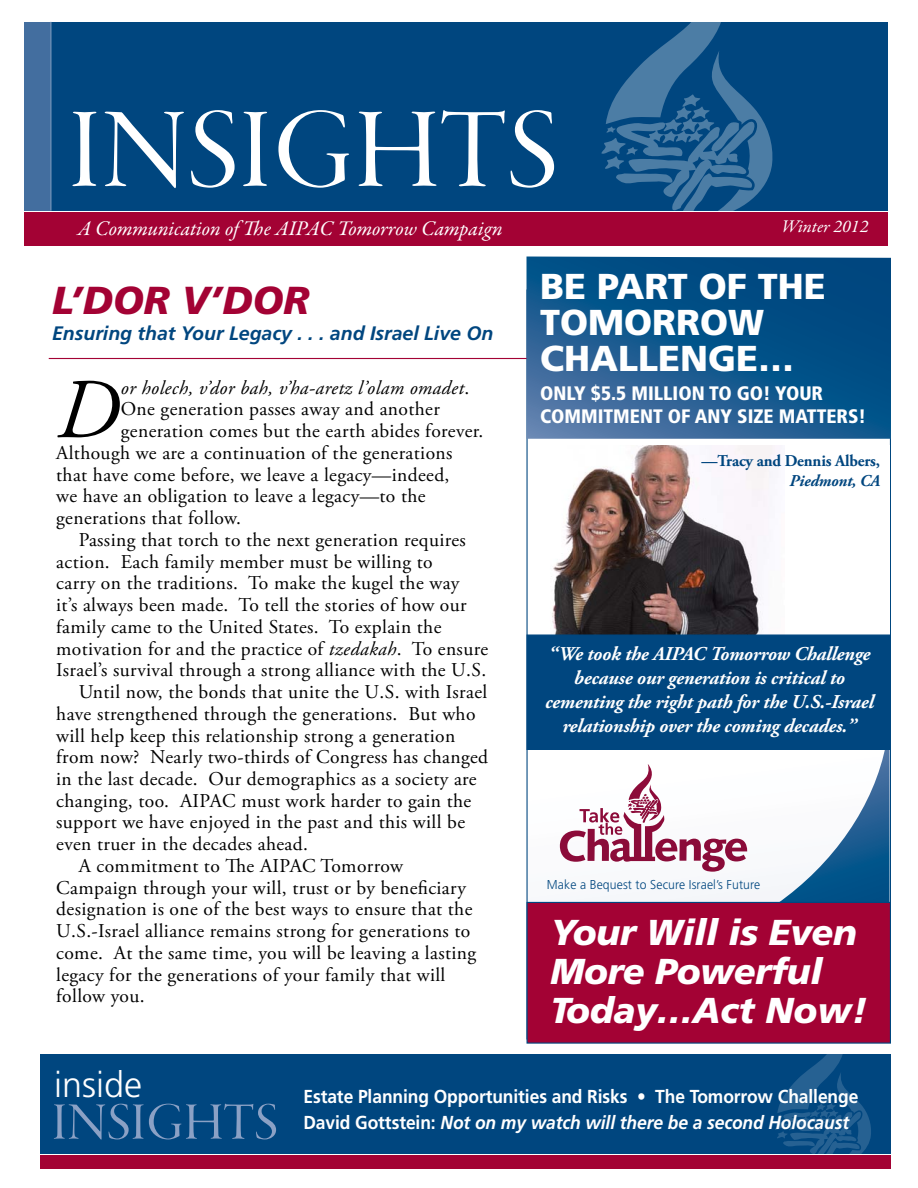
<style>
.page{position:relative;width:918px;height:1188px;background:#fff}
.page>*{position:absolute;margin:0;border:0;box-sizing:border-box;transform-origin:0 0}
.t1{font:117px "Garamond Premr Pro Disp";color:#fff}
.t2{font:italic 85.05px "Adobe Garamond Pro";color:#000}
.t3{font:54px "Garamond Premr Pro Disp";color:#8ba1c5}
.t4{font:italic 900 39px "Frutiger LT Std";color:#a30234}
.t5{font:italic 900 36px/39px "Frutiger LT Std";letter-spacing:-.01em;color:#fff}
.t6{font:900 36px/36px "Frutiger LT Std";color:#fff}
.t7{font:300 36px "Frutiger LT Std";color:#fff}
.t8{font:italic 21px "Garamond Premr Pro";letter-spacing:-.005em;color:#fff}
.t9{font:19.5px "Adobe Garamond Pro";letter-spacing:.02em;color:#000}
.t10{font:italic 700 19.5px/24px "Adobe Garamond Pro";letter-spacing:-.01em;color:#fff;text-align:center}
.t11{font:900 condensed 19.5px/22.5px "Frutiger LT Std";color:#fff}
.t12{font:italic 19.5px "Adobe Garamond Pro";letter-spacing:.02em;color:#000}
.t13{font:italic 700 19.5px "Frutiger LT Std";color:#00467f}
.t14{font:700 18.75px/25.5px "Frutiger LT Std";letter-spacing:-.005em;color:#fff;scale:.93 1}
.t15{font:italic 18px "Garamond Premr Pro";color:#fff}
.t16{font:700 16.5px "Adobe Garamond Pro";letter-spacing:-.01em;color:#00467f}
.t17{font:italic 700 16.5px "Adobe Garamond Pro";letter-spacing:-.01em;color:#00467f}
.t18{font:300 12.9px "Frutiger LT Std";letter-spacing:.01em;color:#00467f;scale:.95 1}
.s1{font-style:normal}
.s2{font-style:italic}
</style>
<div class="page">
<svg style="left:615px;top:750px;width:275px;height:152px"></svg>
<hr style="left:49px;top:358px;width:842px;height:1px;background:#a30234">
<div style="left:40px;top:1054px;width:851px;height:100px;background:#00467f"></div>
<svg style="left:775px;top:1054px;width:96px;height:100px"></svg>
<div style="left:526px;top:902px;width:365px;height:142px;background:#a30234;border:1px solid #00467f"></div>
<div style="left:24px;top:22px;width:45px;height:189px;background:#436e9f"></div>
<div style="left:50px;top:22px;width:838px;height:189px;background:#00467f"></div>
<hr style="left:50px;top:22px;width:1px;height:189px;background:#9dafce">
<svg style="left:601px;top:22px;width:171px;height:189px"></svg>
<div style="left:24px;top:212px;width:864px;height:34px;background:#a30234"></div>
<div style="left:40px;top:1155px;width:851px;height:14px;background:#a30234"></div>
<svg style="left:560px;top:764px;width:187px;height:108px"></svg>
<svg style="left:526px;top:256px;width:365px;height:183px;background:#16588d"></svg>
<img style="left:552px;top:446px;width:223px;height:188px">
<div style="left:526px;top:634px;width:365px;height:116px;background:#00467f;border:1px solid #00467f"></div>
<h1 class="t1" style="left:68px;top:86px;width:492px">INSIGHTS</h1>
<p class="t8" style="left:78px;top:215px;width:427px">A Communication of The AIPAC Tomorrow Campaign</p>
<p class="t15" style="left:782px;top:215px;width:88px">Winter 2012</p>
<h3 class="t4" style="left:52px;top:277px;width:250px">L’Dor V’Dor</h3>
<p class="t13" style="left:52px;top:322px;width:443px">Ensuring that Your Legacy . . . and Israel Live On</p>
<h2 class="t2" style="left:56px;top:359px;width:64px">D</h2>
<p class="t12" style="left:121px;top:376px;width:350px">or holech, v’dor bah, v’ha-aretz l’olam omadet<span class="s1">.</span></p>
<p class="t9" style="left:121px;top:397px;width:321px">One generation passes away and another</p>
<p class="t9" style="left:121px;top:419px;width:364px">generation comes but the earth abides forever.</p>
<p class="t9" style="left:56px;top:441px;width:398px">Although we are a continuation of the generations</p>
<p class="t9" style="left:56px;top:463px;width:395px">that have come before, we leave a legacy—indeed,</p>
<p class="t9" style="left:56px;top:484px;width:371px">we have an obligation to leave a legacy—to the</p>
<p class="t9" style="left:56px;top:506px;width:186px">generations that follow.</p>
<p class="t9" style="left:79px;top:528px;width:389px">Passing that torch to the next generation requires</p>
<p class="t9" style="left:56px;top:550px;width:378px">action. Each family member must be willing to</p>
<p class="t9" style="left:56px;top:571px;width:405px">carry on the traditions. To make the kugel the way</p>
<p class="t9" style="left:56px;top:593px;width:412px">it’s always been made. To tell the stories of how our</p>
<p class="t9" style="left:56px;top:615px;width:387px">family came to the United States. To explain the</p>
<p class="t9" style="left:56px;top:637px;width:433px">motivation for and the practice of <span class="s2">tzedakah</span>. To ensure</p>
<p class="t9" style="left:56px;top:658px;width:432px">Israel’s survival through a strong alliance with the U.S.</p>
<p class="t9" style="left:79px;top:680px;width:410px">Until now, the bonds that unite the U.S. with Israel</p>
<p class="t9" style="left:56px;top:702px;width:421px">have strengthened through the generations. But who</p>
<p class="t9" style="left:56px;top:724px;width:401px">will help keep this relationship strong a generation</p>
<p class="t9" style="left:56px;top:745px;width:433px">from now? Nearly two-thirds of Congress has changed</p>
<p class="t9" style="left:56px;top:767px;width:422px">in the last decade. Our demographics as a society are</p>
<p class="t9" style="left:56px;top:789px;width:417px">changing, too. AIPAC must work harder to gain the</p>
<p class="t9" style="left:56px;top:811px;width:410px">support we have enjoyed in the past and this will be</p>
<p class="t9" style="left:56px;top:832px;width:253px">even truer in the decades ahead.</p>
<p class="t9" style="left:79px;top:854px;width:326px">A commitment to The AIPAC Tomorrow</p>
<p class="t9" style="left:56px;top:876px;width:411px">Campaign through your will, trust or by beneficiary</p>
<p class="t9" style="left:56px;top:898px;width:418px">designation is one of the best ways to ensure that the</p>
<p class="t9" style="left:56px;top:919px;width:416px">U.S.-Israel alliance remains strong for generations to</p>
<p class="t9" style="left:56px;top:941px;width:421px">come. At the same time, you will be leaving a lasting</p>
<p class="t9" style="left:56px;top:963px;width:391px">legacy for the generations of your family that will</p>
<p class="t9" style="left:56px;top:985px;width:90px">follow you.</p>
<h3 class="t6" style="left:540px;top:268px;width:287px">BE PART OF THE<br>TOMORROW<br>CHALLENGE…</h3>
<p class="t11" style="left:540px;top:382px;width:328px">ONLY $5.5 MILLION TO GO! YOUR<br>COMMITMENT OF ANY SIZE MATTERS!</p>
<p class="t16" style="left:702px;top:452px;width:180px">—Tracy and Dennis Albers,</p>
<p class="t17" style="left:790px;top:472px;width:92px">Piedmont, CA</p>
<p class="t10" style="left:545px;top:642px;width:330px">“We took the AIPAC Tomorrow Challenge because our generation is critical to cementing the right path for the U.S.-Israel relationship over the coming decades.”</p>
<p class="t18" style="left:547px;top:877px;width:226px">Make a Bequest to Secure Israel’s Future</p>
<h3 class="t5" style="left:550px;top:913px;width:318px">Your Will is Even<br>More Powerful<br>Today…Act Now!</h3>
<h3 class="t7" style="left:54px;top:1064px;width:90px">inside</h3>
<h3 class="t3" style="left:52px;top:1093px;width:228px">INSIGHTS</h3>
<p class="t14" style="left:303px;top:1084px;width:598px">Estate Planning Opportunities and Risks • The Tomorrow Challenge<br>David Gottstein: <span class="s2">Not on my watch will there be a second Holocaust</span></p>
</div>
